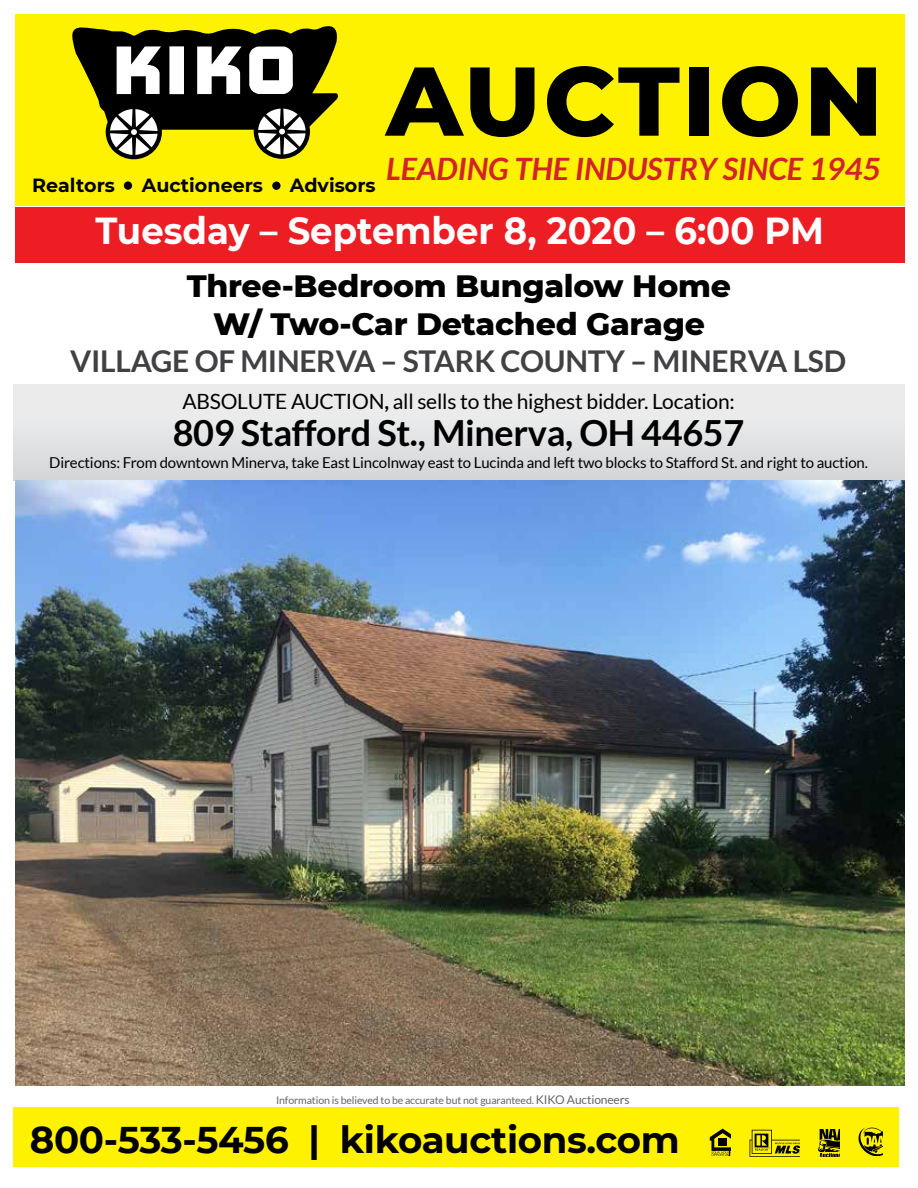
<style>
.page{position:relative;width:918px;height:1188px;background:#fff}
.page>*{position:absolute;margin:0;border:0;box-sizing:border-box;transform-origin:0 0}
.t1{font:800 97.5px "Montserrat";letter-spacing:.03em;color:#000}
.t2{font:700 37.5px "Montserrat";color:#fff;scale:.95 1}
.t3{font:700 37.2px "Montserrat";letter-spacing:-.01em;color:#000}
.t4{font:700 36px "Lato";letter-spacing:-.01em;color:#000}
.t5{font:800 31.5px/37.8px "Montserrat";letter-spacing:-.01em;color:#000;text-align:center}
.t6{font:italic 700 30.9px "Lato";color:#d2232a}
.t7{font:700 30px "Lato";letter-spacing:-.01em;color:#414042}
.t8{font:21px "Lato";letter-spacing:-.01em;color:#000}
.t9{font:700 19.05px "Montserrat";color:#000}
.t10{font:15px "Lato";letter-spacing:-.01em;color:#000}
.t11{font:10.5px "Lato";letter-spacing:-.01em;color:#636466}
.s1{font-weight:700}
.s2{font-size:12px}
</style>
<div class="page">
<div style="left:14px;top:1107px;width:885px;height:60px;background:#fff200"></div>
<svg style="left:710px;top:1129px;width:21px;height:27px"></svg>
<svg style="left:750px;top:1130px;width:50px;height:27px"></svg>
<svg style="left:818px;top:1129px;width:21px;height:28px"></svg>
<svg style="left:859px;top:1128px;width:24px;height:28px"></svg>
<div style="left:14px;top:385px;width:890px;height:96px;background:linear-gradient(to bottom,#f1f0f1,#d6d7d9)"></div>
<div style="left:15px;top:208px;width:889px;height:55px;background:#ed1d24"></div>
<img style="left:15px;top:481px;width:889px;height:604px">
<div style="left:15px;top:14px;width:889px;height:192px;background:#fff200"></div>
<svg style="left:72px;top:26px;width:266px;height:133px"></svg>
<div style="left:124px;top:181px;width:8px;height:9px;background:#000;border-radius:50%"></div>
<div style="left:272px;top:182px;width:9px;height:8px;background:#000;border-radius:50%"></div>
<p class="t9" style="left:32px;top:171px;width:84px">Realtors</p>
<p class="t9" style="left:142px;top:171px;width:123px">Auctioneers</p>
<p class="t9" style="left:290px;top:171px;width:87px">Advisors</p>
<h1 class="t1" style="left:386px;top:30px;width:498px">AUCTION</h1>
<h3 class="t6" style="left:386px;top:151px;width:496px">LEADING THE INDUSTRY SINCE 1945</h3>
<h2 class="t2" style="left:95px;top:204px;width:768px">Tuesday – September 8, 2020 – 6:00 PM</h2>
<h3 class="t5" style="left:187px;top:266px;width:546px">Three-Bedroom Bungalow Home<br>W/ Two-Car Detached Garage</h3>
<h3 class="t7" style="left:70px;top:344px;width:777px">VILLAGE OF MINERVA – STARK COUNTY – MINERVA LSD</h3>
<h3 class="t8" style="left:182px;top:389px;width:554px">ABSOLUTE AUCTION<span class="s1">,</span> all sells to the highest bidder. Location:</h3>
<h3 class="t4" style="left:173px;top:412px;width:573px">809 Stafford St., Minerva, OH 44657</h3>
<p class="t10" style="left:49px;top:455px;width:820px">Directions: From downtown Minerva, take East Lincolnway east to Lucinda and left two blocks to Stafford St. and right to auction.</p>
<p class="t11" style="left:276px;top:1095px;width:355px">Information is believed to be accurate but not guaranteed. <span class="s2">KIKO Auctioneers</span></p>
<h3 class="t3" style="left:30px;top:1113px;width:651px">800-533-5456 | kikoauctions.com</h3>
</div>
